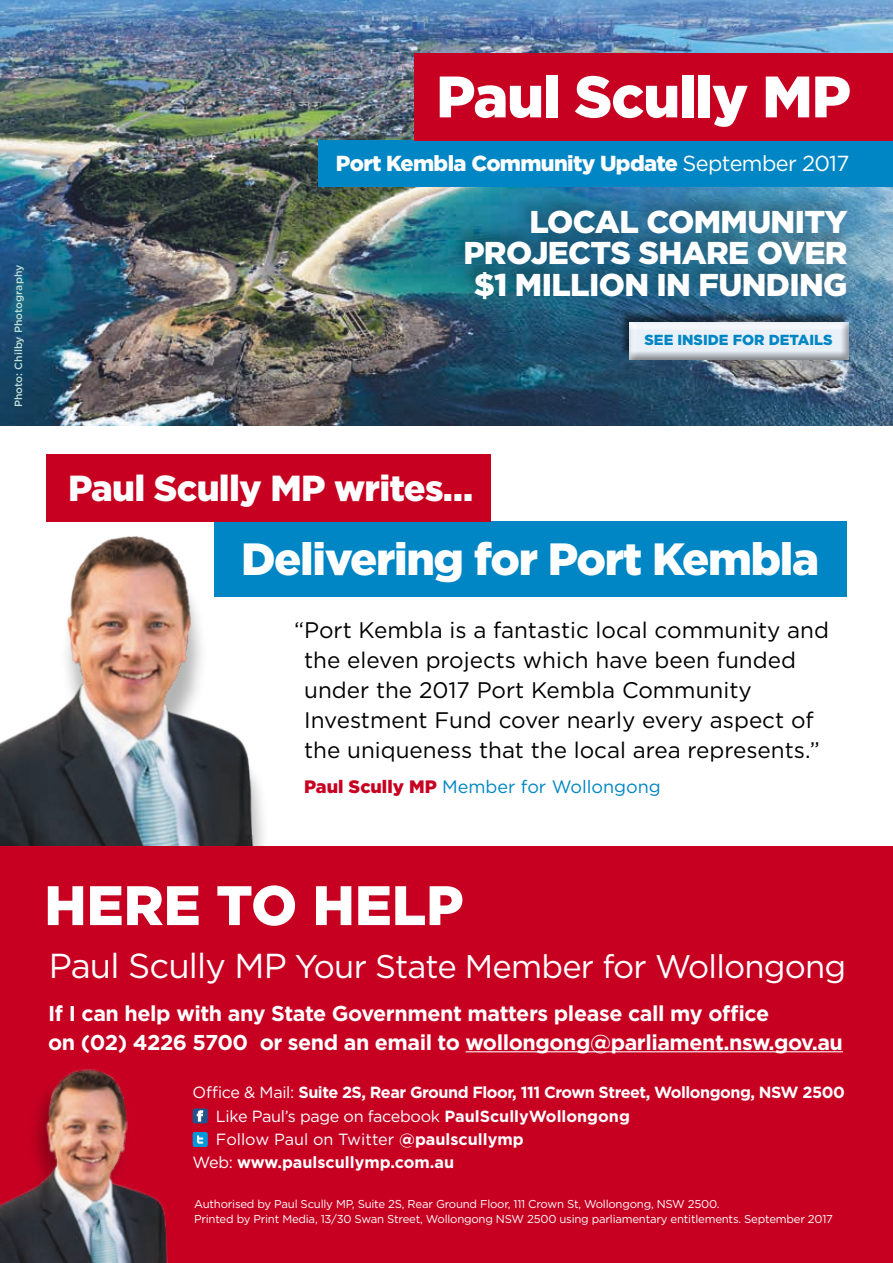
<style>
.page{position:relative;width:893px;height:1263px;background:#fff}
.page>*{position:absolute;margin:0;border:0;box-sizing:border-box;transform-origin:0 0}
.t1{font:900 58.35px "Gotham";letter-spacing:-.02em;color:#fff}
.t2{font:900 55.5px "Gotham";color:#fff}
.t3{font:900 49.05px "Gotham";color:#fff}
.t4{font:900 45.15px "Gotham";letter-spacing:-.03em;color:#fff}
.t5{font:900 36.15px "Gotham";letter-spacing:-.02em;color:#fff}
.t6{font:32.7px "Gotham";letter-spacing:-.025em;color:#fff}
.t7{font:900 31.5px/31.2px "Gotham";letter-spacing:-.02em;color:#fff;text-align:right}
.t8{font:22.5px/30px "Gotham";color:#000}
.t9{font:900 21.75px "Gotham";letter-spacing:-.03em;color:#fff}
.t10{font:700 21.45px/28.7px "Gotham";letter-spacing:-.02em;color:#fff}
.t11{font:18px "Gotham";color:#0086c4}
.t12{font:700 16.2px "Gotham";letter-spacing:-.03em;color:#fff}
.t13{font:16.2px "Gotham";letter-spacing:-.02em;color:#fff}
.t14{font:16.2px "Gotham";color:#fff}
.t15{font:700 16.2px "Gotham";color:#fff}
.t16{font:900 14.55px "Gotham";color:#0086c4}
.t17{font:11.4px/15.1px "Gotham";letter-spacing:-.02em;color:#fff}
.t18{font:500 10.5px "Gotham";color:#bee0d6}
.s1{font-weight:400}
.s2{font-weight:900;color:#c70022}
.s3{font-size:34.65px}
.s4{font-weight:700}
.s5{font-family:"Neutraface Slab Display";font-weight:700}
</style>
<div class="page">
<svg style="left:0;top:425px;width:893px;height:1px"></svg>
<img style="left:0;top:0;width:893px;height:425px">
<img style="left:0;top:536px;width:264px;height:310px">
<div style="left:214px;top:522px;width:632px;height:75px;background:#0086c4"></div>
<div style="left:47px;top:454px;width:444px;height:68px;background:#c70022"></div>
<div style="left:447px;top:189px;width:408px;height:114px;background:#000;opacity:.4"></div>
<div style="left:319px;top:141px;width:574px;height:46px;background:#0086c4"></div>
<div style="left:415px;top:53px;width:478px;height:88px;background:#c70022"></div>
<div style="left:620px;top:311px;width:229px;height:46px;background:#000;opacity:.5"></div>
<div style="left:629px;top:321px;width:223px;height:40px;background:#000;opacity:.75"></div>
<div style="left:0;top:846px;width:893px;height:417px;background:#c70022"></div>
<hr style="left:465px;top:1051px;width:378px;height:1px;background:#fff">
<div style="left:193px;top:1108px;width:15px;height:15px;background:#23538b;border-radius:2px"></div>
<svg style="left:197px;top:1110px;width:6px;height:11px"></svg>
<div style="left:193px;top:1132px;width:15px;height:15px;background:#0097da;border-radius:2px"></div>
<svg style="left:197px;top:1135px;width:6px;height:9px"></svg>
<img style="left:0;top:1069px;width:168px;height:194px">
<p class="t18" style="left:12px;top:407px;width:144px;rotate:-90deg">Photo: Chilby Photography</p>
<h1 class="t1" style="left:436px;top:56px;width:416px">Paul Scully MP</h1>
<p class="t9" style="left:336px;top:149px;width:515px">Port Kembla Community Update <span class="s1">September 2017</span></p>
<h3 class="t7" style="left:463px;top:206px;width:386px">LOCAL COMMUNITY<br>PROJECTS SHARE OVER $1 MILLION IN FUNDING</h3>
<h3 class="t5" style="left:68px;top:463px;width:407px">Paul Scully MP writes…</h3>
<p class="t16" style="left:644px;top:330px;width:190px">SEE INSIDE FOR DETAILS</p>
<h3 class="t4" style="left:241px;top:528px;width:580px">Delivering for Port Kembla</h3>
<p class="t8" style="left:304px;top:614px;width:526px;text-indent:-10px">“Port Kembla is a fantastic local community and the eleven projects which have been funded under the 2017 Port Kembla Community Investment Fund cover nearly every aspect of the uniqueness that the local area represents.”</p>
<p class="t11" style="left:304px;top:775px;width:358px"><span class="s2">Paul Scully MP</span> Member for Wollongong</p>
<h2 class="t2" style="left:44px;top:867px;width:421px">HERE TO HELP</h2>
<h3 class="t6" style="left:49px;top:946px;width:799px"><span class="s3">Paul Scully MP</span> Your State Member for Wollongong</h3>
<p class="t10" style="left:48px;top:999px;width:796px">If I can help with any State Government matters please call my office<br>on (02) 4226 5700 or send an email to wollongong@parliament.nsw.gov.au</p>
<p class="t12" style="left:193px;top:1082px;width:654px"><span class="s1">Office &amp; Mail:</span> Suite 2S, Rear Ground Floor, 111 Crown Street, Wollongong, NSW 2500</p>
<p class="t13" style="left:216px;top:1105px;width:415px">Like Paul’s page on facebook <span class="s4">PaulScullyWollongong</span></p>
<p class="t14" style="left:216px;top:1129px;width:309px">Follow Paul on Twitter <span class="s4">@paulscullymp</span></p>
<p class="t15" style="left:193px;top:1152px;width:263px"><span class="s1">Web:</span> www.paulscullymp.com.au</p>
<h3 class="t3" style="left:800px;top:1147px;width:756px;rotate:-180deg">PAUL SCULLY’S <span class="s5">WOLLONGONG</span></h3>
<p class="t17" style="left:194px;top:1196px;width:640px">Authorised by Paul Scully MP, Suite 2S, Rear Ground Floor, 111 Crown St, Wollongong, NSW 2500.<br>Printed by Print Media, 13/30 Swan Street, Wollongong NSW 2500 using parliamentary entitlements. September 2017</p>
</div>
